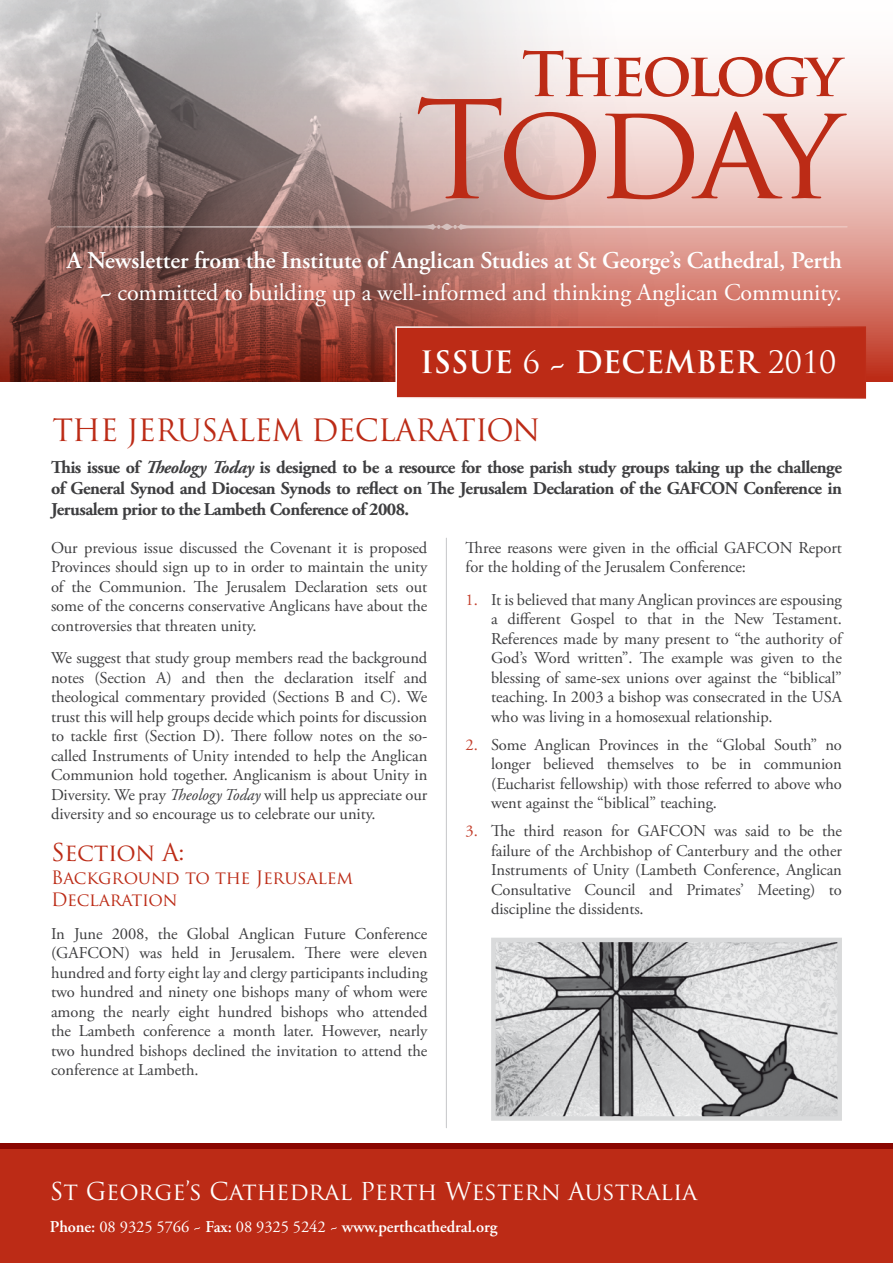
<style>
.page{position:relative;width:893px;height:1263px;background:#fff}
.page>*{position:absolute;margin:0;border:0;box-sizing:border-box;transform-origin:0 0}
.t1{font:132px "Trajan Pro";letter-spacing:-.07em;color:#bc2b16}
.t2{font:700 60px "Trajan Pro";letter-spacing:-.05em;color:#bc2b16}
.t3{font:30px "Trajan Pro";letter-spacing:-.03em;color:#bc2b16}
.t4{font:700 30px "Trajan Pro";color:#fff}
.t5{font:600 24px/31.5px "Adobe Garamond Pro";letter-spacing:-.005em;color:#fff;text-align:right}
.t6{font:24px "Trajan Pro";letter-spacing:-.005em;color:#fff}
.t7{font:24px "Trajan Pro";letter-spacing:-.02em;color:#bc2b16}
.t8{font:700 18px/21px "Adobe Garamond Pro";letter-spacing:-.03em;color:#3e3e40;text-align:justify}
.t9{font:18px/22.5px "Trajan Pro";letter-spacing:-.015em;color:#bc2b16}
.t10{font:16.5px/19.5px "Adobe Garamond Pro";letter-spacing:-.005em;color:#3e3e40;text-align:justify}
.t11{font:600 16.5px "Adobe Garamond Pro";letter-spacing:-.005em;color:#fff}
.t12{font:16.5px "Adobe Garamond Pro";color:#c3402d}
.s1{font-weight:400}
.s2{font-family:"Adobe Garamond Pro";font-weight:600}
.s3{font-style:italic}
</style>
<div class="page">
<div style="left:0;top:1143px;width:893px;height:120px;background:#bc2b16"></div>
<svg style="left:658px;top:63px;width:235px;height:319px;background:#e7b5ae"></svg>
<img style="left:0;top:0;width:658px;height:382px">
<div style="left:396px;top:327px;width:469px;height:71px;background:#bc2b16"></div>
<div style="left:0;top:1143px;width:893px;height:6px;background:#8a0701"></div>
<hr style="left:446px;top:538px;width:1px;height:590px;background:#c5c6c8">
<img style="left:496px;top:943px;width:341px;height:173px">
<div style="left:491px;top:938px;width:351px;height:183px;border:4px solid #d9dadb"></div>
<svg style="left:57px;top:224px;width:790px;height:6px;background:#bc9792"></svg>
<h2 class="t2" style="left:522px;top:37px;width:321px">Theology</h2>
<h1 class="t1" style="left:414px;top:66px;width:429px">Today</h1>
<h3 class="t5" style="left:67px;top:245px;width:777px">A Newsletter from the Institute of Anglican Studies at St George’s Cathedral, Perth ~ <span class="s1">committed to building up a well-informed and thinking Anglican Community.</span></h3>
<h3 class="t4" style="left:420px;top:344px;width:418px">ISSUE <span class="s1">6</span> <span class="s2">~</span> DECEMBER <span class="s1">2010</span></h3>
<h3 class="t3" style="left:52px;top:411px;width:490px">THE JERUSALEM DECLARATION</h3>
<p class="t8" style="left:51px;top:457px;width:792px">This issue of <span class="s3">Theology Today</span> is designed to be a resource for those parish study groups taking up the challenge of General Synod and Diocesan Synods to reflect on The Jerusalem Declaration of the GAFCON Conference in Jerusalem prior to the Lambeth Conference of 2008.</p>
<p class="t10" style="left:51px;top:538px;width:378px">Our previous issue discussed the Covenant it is proposed Provinces should sign up to in order to maintain the unity of the Communion. The Jerusalem Declaration sets out some of the concerns conservative Anglicans have about the controversies that threaten unity.</p>
<p class="t10" style="left:51px;top:649px;width:378px">We suggest that study group members read the background notes (Section A) and then the declaration itself and theological commentary provided (Sections B and C). We trust this will help groups decide which points for discussion to tackle first (Section D). There follow notes on the so&shy;called Instruments of Unity intended to help the Anglican Communion hold together. Anglicanism is about Unity in Diversity. We pray <span class="s3">Theology Today</span> will help us appreciate our diversity and so encourage us to celebrate our unity.</p>
<h3 class="t7" style="left:51px;top:837px;width:135px">Section A:</h3>
<p class="t9" style="left:51px;top:866px;width:304px">Background to the Jerusalem<br>Declaration</p>
<p class="t10" style="left:51px;top:924px;width:378px">In June 2008, the Global Anglican Future Conference (GAFCON) was held in Jerusalem. There were eleven hundred and forty eight lay and clergy participants including two hundred and ninety one bishops many of whom were among the nearly eight hundred bishops who attended the Lambeth conference a month later. However, nearly two hundred bishops declined the invitation to attend the conference at Lambeth.</p>
<p class="t10" style="left:466px;top:538px;width:378px">Three reasons were given in the official GAFCON Report for the holding of the Jerusalem Conference:</p>
<p class="t10" style="left:491px;top:590px;width:352px">It is believed that many Anglican provinces are espousing a different Gospel to that in the New Testament.<br>References made by many present to “the authority of God’s Word written”. The example was given to the blessing of same-sex unions over against the “biblical” teaching. In 2003 a bishop was consecrated in the USA who was living in a homosexual relationship.</p>
<p class="t10" style="left:491px;top:735px;width:352px">Some Anglican Provinces in the “Global South” no longer believed themselves to be in communion (Eucharist fellowship) with those referred to above who went against the “biblical” teaching.</p>
<p class="t10" style="left:491px;top:822px;width:352px">The third reason for GAFCON was said to be the failure of the Archbishop of Canterbury and the other Instruments of Unity (Lambeth Conference, Anglican Consultative Council and Primates’ Meeting) to discipline the dissidents.</p>
<p class="t12" style="left:466px;top:589px;width:14px">1.</p>
<p class="t12" style="left:466px;top:734px;width:14px">2.</p>
<p class="t12" style="left:466px;top:821px;width:14px">3.</p>
<h3 class="t6" style="left:50px;top:1176px;width:649px">St George’s Cathedral Perth Western Australia</h3>
<p class="t11" style="left:50px;top:1218px;width:449px">Phone: <span class="s1">08 9325 5766 ~</span> Fax: <span class="s1">08 9325 5242 ~</span> www.perthcathedral.org</p>
</div>
